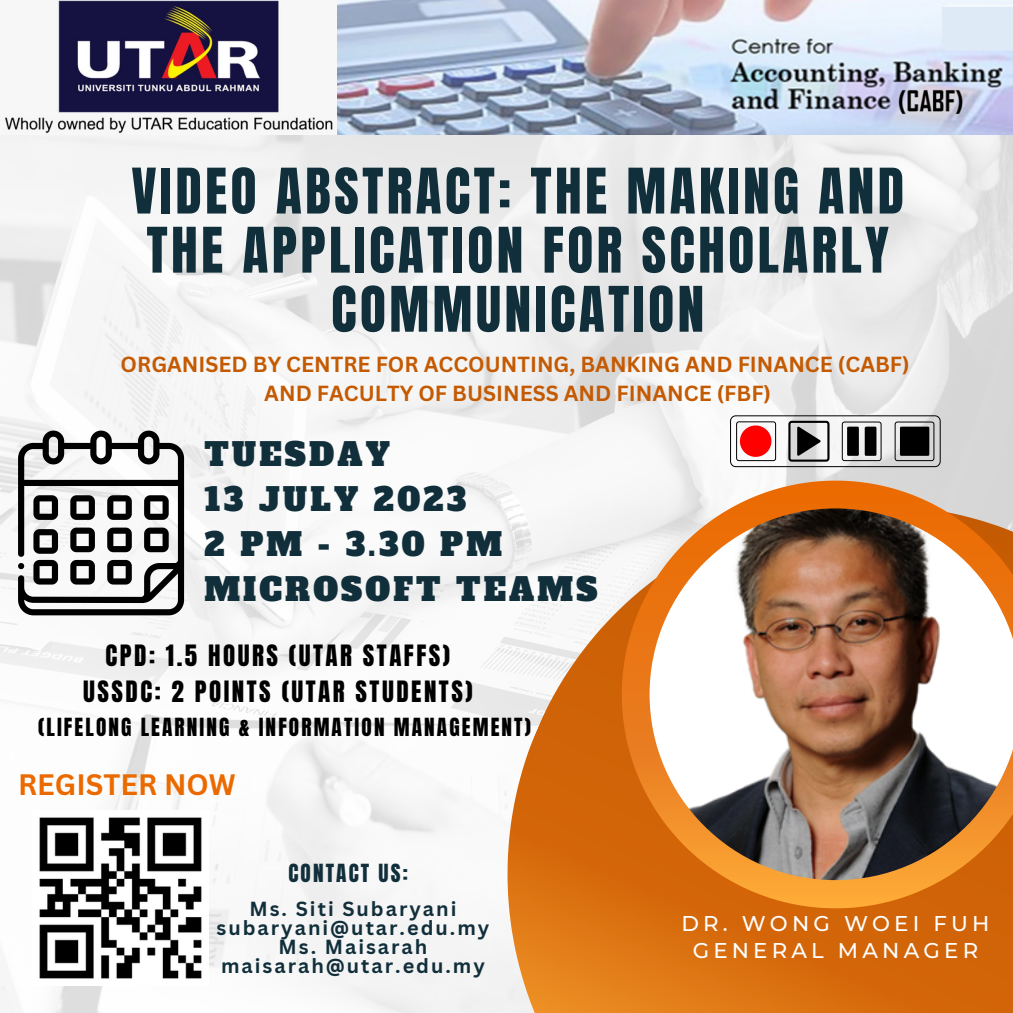
<style>
.page{position:relative;width:1013px;height:1013px;background:#fff}
.page>*{position:absolute;margin:0;border:0;box-sizing:border-box;transform-origin:0 0}
.t1{font:53.38px/59px "Anton";letter-spacing:.065em;color:#112f3b;text-align:center}
.t2{font:31.25px "Alfa Slab One";letter-spacing:.1em;color:#112f3b}
.t3{font:700 28.75px "Canva Sans";color:#eb6a00}
.t4{font:25px "Anton";letter-spacing:.1em;color:#000}
.t5{font:700 21.25px "Canva Sans";color:#c45a02}
.t6{font:21.25px "Anton";letter-spacing:.1em;color:#000}
.t7{font:500 21.25px "Montserrat";letter-spacing:.195em;color:#fff}
.t8{font:21.25px "Anton";letter-spacing:.1em;color:#112f3b}
.t9{font:700 19.88px "Canva Sans";letter-spacing:.1em;color:#112f3b}
</style>
<div class="page">
<img style="left:0;top:134px;width:1012px;height:878px">
<svg style="left:391px;top:389px;width:621px;height:623px"></svg>
<svg style="left:621px;top:480px;width:391px;height:428px"></svg>
<img style="left:649px;top:508px;width:363px;height:372px">
<img style="left:4px;top:0;width:1008px;height:134px">
<svg style="left:18px;top:430px;width:166px;height:185px"></svg>
<svg style="left:730px;top:415px;width:210px;height:52px"></svg>
<img style="left:33px;top:810px;width:175px;height:175px">
<p class="t1" style="left:131px;top:162px;width:774px">VIDEO ABSTRACT: THE MAKING AND<br>THE APPLICATION FOR SCHOLARLY<br>COMMUNICATION</p>
<p class="t5" style="left:121px;top:349px;width:790px">ORGANISED BY CENTRE FOR ACCOUNTING, BANKING AND FINANCE (CABF)</p>
<p class="t5" style="left:264px;top:378px;width:508px">AND FACULTY OF BUSINESS AND FINANCE (FBF)</p>
<p class="t2" style="left:204px;top:433px;width:187px">TUESDAY</p>
<p class="t2" style="left:204px;top:478px;width:263px">13 JULY 2023</p>
<p class="t2" style="left:204px;top:523px;width:299px">2 PM - 3.30 PM</p>
<p class="t2" style="left:204px;top:568px;width:394px">MICROSOFT TEAMS</p>
<p class="t4" style="left:106px;top:637px;width:346px">CPD: 1.5 HOURS (UTAR STAFFS)</p>
<p class="t4" style="left:83px;top:673px;width:391px">USSDC: 2 POINTS (UTAR STUDENTS)</p>
<p class="t6" style="left:38px;top:712px;width:494px">(LIFELONG LEARNING &amp; INFORMATION MANAGEMENT)</p>
<p class="t3" style="left:18px;top:764px;width:219px">REGISTER NOW</p>
<p class="t8" style="left:288px;top:857px;width:121px">CONTACT US:</p>
<p class="t9" style="left:249px;top:895px;width:208px">Ms. Siti Subaryani</p>
<p class="t9" style="left:216px;top:913px;width:274px">subaryani@utar.edu.my</p>
<p class="t9" style="left:278px;top:932px;width:150px">Ms. Maisarah</p>
<p class="t9" style="left:221px;top:951px;width:265px">maisarah@utar.edu.my</p>
<p class="t7" style="left:681px;top:910px;width:310px">DR. WONG WOEI FUH</p>
<p class="t7" style="left:692px;top:937px;width:287px">GENERAL MANAGER</p>
</div>
